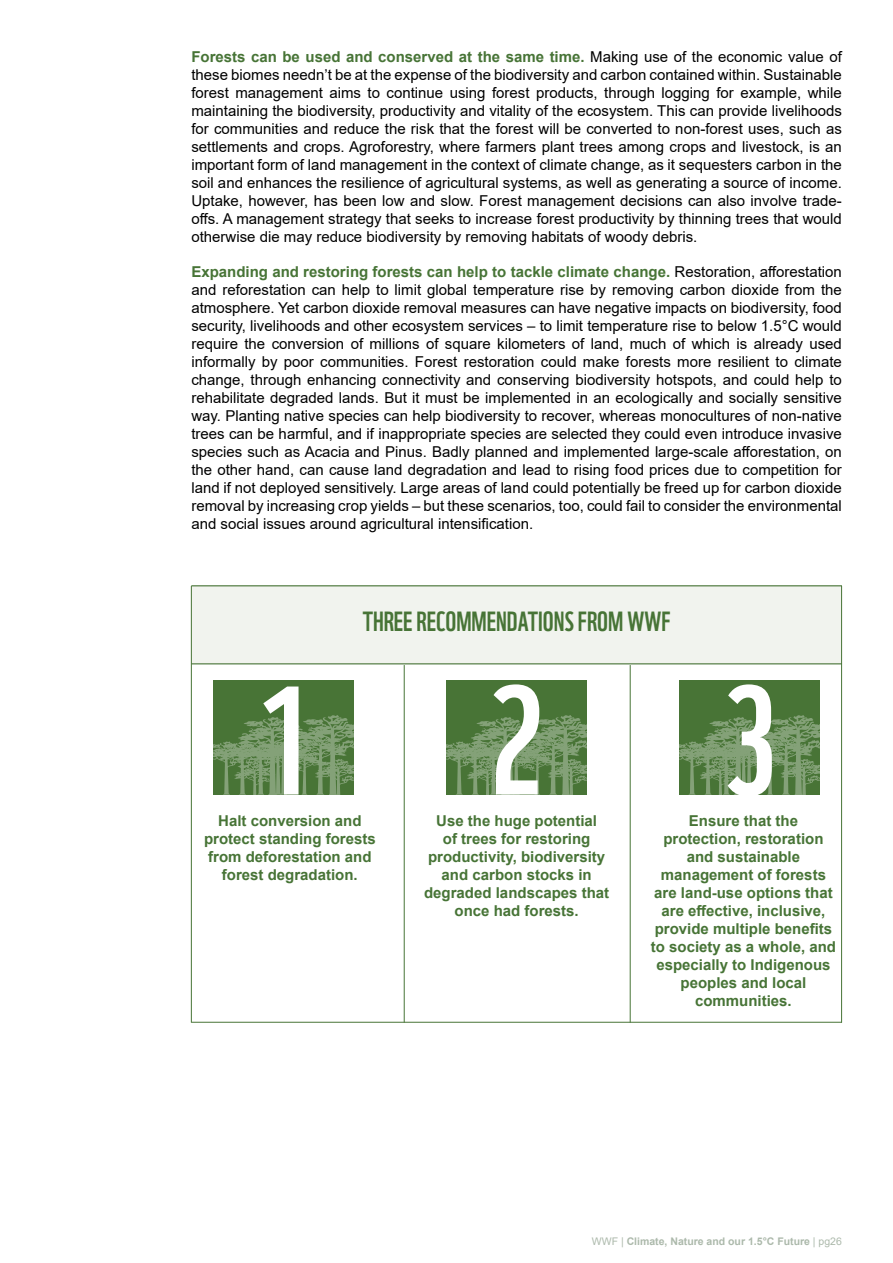
<style>
.page{position:relative;width:893px;height:1263px;background:#fff}
.page>*{position:absolute;margin:0;border:0;box-sizing:border-box;transform-origin:0 0}
.t1{font:150px "WWF";color:#fff}
.t2{font:27px "WWF";color:#477436}
.t3{font:15px/18px "Arial";color:#000;text-align:justify}
.t4{font:700 15px/18px "Arial";color:#477436;text-align:center}
.t5{font:700 10.5px "Arial";color:#acb9ab}
.s1{font-weight:700;color:#477436}
.s2{font-weight:400}
</style>
<div class="page">
<div style="left:191px;top:586px;width:651px;height:78px;background:#f1f3ee"></div>
<hr style="left:191px;top:663px;width:651px;height:1px;background:#477436">
<hr style="left:191px;top:585px;width:651px;height:1px;background:#477436">
<div style="left:214px;top:680px;width:140px;height:114px;background:#487436"></div>
<svg style="left:214px;top:715px;width:140px;height:79px"></svg>
<div style="left:446px;top:680px;width:141px;height:114px;background:#487436"></div>
<svg style="left:446px;top:715px;width:141px;height:79px"></svg>
<div style="left:679px;top:680px;width:141px;height:114px;background:#487436"></div>
<svg style="left:679px;top:715px;width:141px;height:79px"></svg>
<hr style="left:404px;top:665px;width:1px;height:357px;background:#477436">
<hr style="left:630px;top:665px;width:1px;height:357px;background:#477436">
<hr style="left:191px;top:1022px;width:651px;height:1px;background:#477436">
<hr style="left:191px;top:586px;width:1px;height:436px;background:#477436">
<hr style="left:841px;top:586px;width:1px;height:436px;background:#477436">
<p class="t3" style="left:191px;top:48px;width:652px"><span class="s1">Forests can be used and conserved at the same time.</span> Making use of the economic value of these biomes needn’t be at the expense of the biodiversity and carbon contained within. Sustainable forest management aims to continue using forest products, through logging for example, while maintaining the biodiversity, productivity and vitality of the ecosystem. This can provide livelihoods for communities and reduce the risk that the forest will be converted to non-forest uses, such as settlements and crops. Agroforestry, where farmers plant trees among crops and livestock, is an important form of land management in the context of climate change, as it sequesters carbon in the soil and enhances the resilience of agricultural systems, as well as generating a source of income.<br>Uptake, however, has been low and slow. Forest management decisions can also involve trade&shy;offs. A management strategy that seeks to increase forest productivity by thinning trees that would otherwise die may reduce biodiversity by removing habitats of woody debris.</p>
<p class="t3" style="left:191px;top:263px;width:652px"><span class="s1">Expanding and restoring forests can help to tackle climate change.</span> Restoration, afforestation and reforestation can help to limit global temperature rise by removing carbon dioxide from the atmosphere. Yet carbon dioxide removal measures can have negative impacts on biodiversity, food security, livelihoods and other ecosystem services – to limit temperature rise to below 1.5°C would require the conversion of millions of square kilometers of land, much of which is already used informally by poor communities. Forest restoration could make forests more resilient to climate change, through enhancing connectivity and conserving biodiversity hotspots, and could help to rehabilitate degraded lands. But it must be implemented in an ecologically and socially sensitive way. Planting native species can help biodiversity to recover, whereas monocultures of non-native trees can be harmful, and if inappropriate species are selected they could even introduce invasive species such as Acacia and Pinus. Badly planned and implemented large-scale afforestation, on the other hand, can cause land degradation and lead to rising food prices due to competition for land if not deployed sensitively. Large areas of land could potentially be freed up for carbon dioxide removal by increasing crop yields – but these scenarios, too, could fail to consider the environmental and social issues around agricultural intensification.</p>
<h2 class="t2" style="left:363px;top:600px;width:309px">THREE RECOMMENDATIONS FROM WWF</h2>
<h1 class="t1" style="left:256px;top:623px;width:523px">123</h1>
<p class="t4" style="left:204px;top:812px;width:173px">Halt conversion and protect standing forests from deforestation and forest degradation.</p>
<p class="t4" style="left:424px;top:812px;width:187px">Use the huge potential<br>of trees for restoring productivity, biodiversity and carbon stocks in degraded landscapes that once had forests.</p>
<p class="t4" style="left:651px;top:812px;width:187px">Ensure that the protection, restoration and sustainable management of forests are land-use options that are effective, inclusive, provide multiple benefits to society as a whole, and especially to Indigenous peoples and local communities.</p>
<p class="t5" style="left:592px;top:1234px;width:252px"><span class="s2">WWF |</span> Climate, Nature and our 1.5°C Future <span class="s2">| pg26</span></p>
</div>
